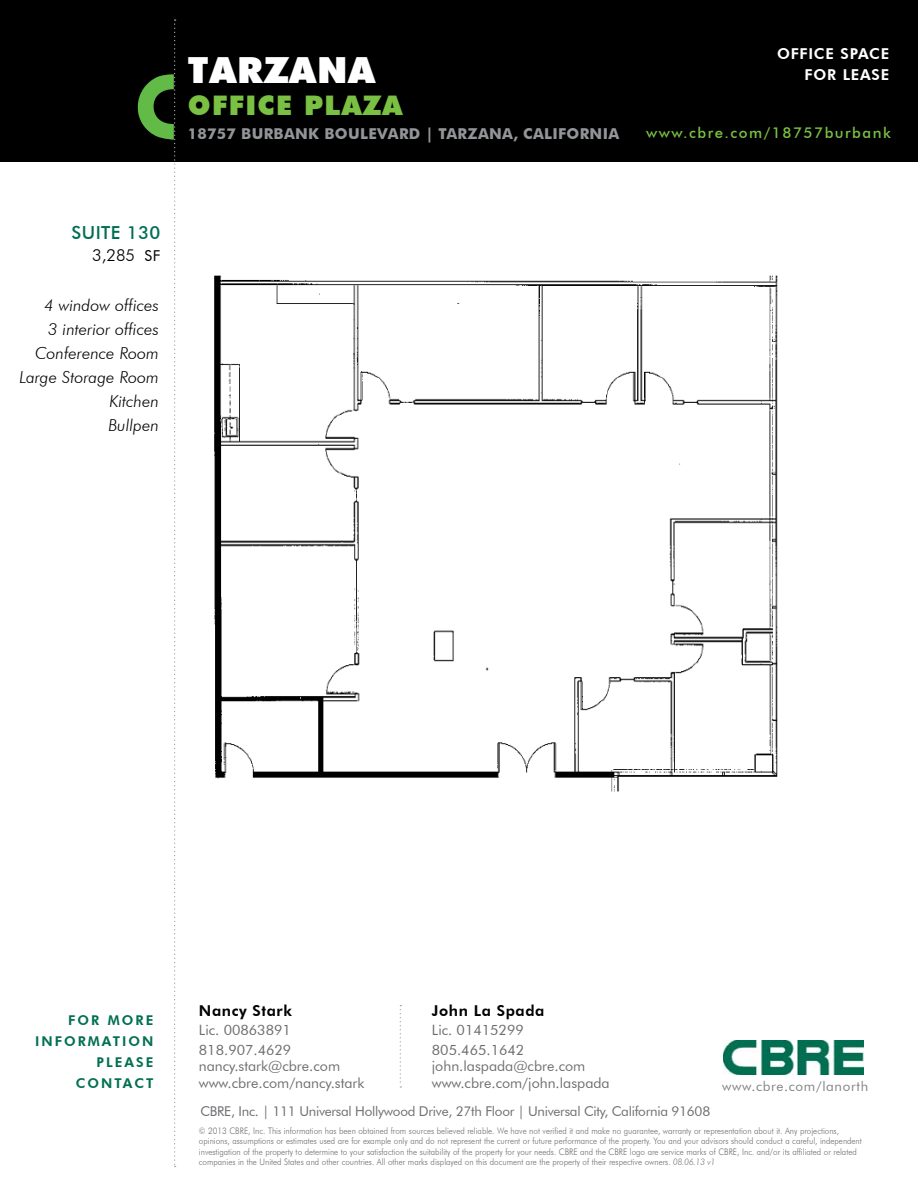
<style>
.page{position:relative;width:918px;height:1188px;background:#fff}
.page>*{position:absolute;margin:0;border:0;box-sizing:border-box;transform-origin:0 0}
.t1{font:900 36px "Futura BT";letter-spacing:.03em;color:#fff}
.t2{font:900 27px "Futura BT";letter-spacing:.05em;color:#7ac143}
.t3{font:500 18px "Futura BT";letter-spacing:.025em;color:#006f51}
.t4{font:italic 300 16.5px/24px "Futura BT";color:#000;text-align:right}
.t5{font:300 16.5px "Futura BT";color:#000}
.t6{font:700 15px "Futura BT";letter-spacing:.02em;color:#939598}
.t7{font:500 15px "Futura BT";letter-spacing:.1em;color:#7ac143}
.t8{font:800 15px "Futura BT";letter-spacing:.04em;color:#000}
.t9{font:800 15px "Futura BT";color:#fff}
.t10{font:14.25px/19.5px "Futura BT";color:#6d6e71}
.t11{font:13.5px "Futura BT";letter-spacing:-.02em;color:#6d6e71}
.t12{font:800 13.5px/21px "Futura BT";letter-spacing:.15em;color:#006f51;text-align:right}
.t13{font:13.5px "Futura BT";letter-spacing:.05em;color:#808285}
.t14{font:300 9px/10.5px "Futura BT";color:#6d6e71;scale:.9 1}
.s1{font-weight:400;font-size:15px}
.s2{font-style:italic}
</style>
<div class="page">
<svg style="left:400px;top:1005px;width:1px;height:83px"></svg>
<div style="left:0;top:0;width:918px;height:162px;background:#000"></div>
<svg style="left:138px;top:19px;width:38px;height:1148px"></svg>
<img style="left:724px;top:1040px;width:140px;height:35px">
<img style="left:214px;top:275px;width:564px;height:517px">
<h3 class="t9" style="left:777px;top:45px;width:23px">OFFICE</h3>
<h3 class="t9" style="left:841px;top:45px;width:20px">SPACE</h3>
<h3 class="t9" style="left:805px;top:66px;width:12px">FOR</h3>
<h3 class="t9" style="left:843px;top:66px;width:10px">LEASE</h3>
<h1 class="t1" style="left:188px;top:48px;width:189px">TARZANA</h1>
<h2 class="t2" style="left:188px;top:89px;width:216px">OFFICE PLAZA</h2>
<h3 class="t6" style="left:188px;top:125px;width:433px">18757 BURBANK BOULEVARD | TARZANA, CALIFORNIA</h3>
<h3 class="t7" style="left:646px;top:123px;width:246px">www.cbre.com/18757burbank</h3>
<h3 class="t3" style="left:72px;top:221px;width:90px">Suite 130</h3>
<h3 class="t5" style="left:92px;top:245px;width:70px">3,285 <span class="s1">SF</span></h3>
<h3 class="t4" style="left:20px;top:293px;width:141px">4 window offices<br>3 interior offices<br>Conference Room<br>Large Storage Room<br>Kitchen<br>Bullpen</h3>
<h3 class="t12" style="left:35px;top:1009px;width:120px">FOR MORE<br>INFORMATION<br>PLEASE<br>CONTACT</h3>
<h3 class="t8" style="left:199px;top:1001px;width:94px">NANCY STARK</h3>
<h3 class="t10" style="left:199px;top:1020px;width:94px">Lic. 00863891<br>818.907.4629</h3>
<h3 class="t10" style="left:199px;top:1058px;width:167px;line-height:16.5px">nancy.stark@cbre.com www.cbre.com/nancy.stark</h3>
<h3 class="t8" style="left:432px;top:1001px;width:114px">JOHN LA SPADA</h3>
<h3 class="t10" style="left:432px;top:1020px;width:94px">Lic. 01415299<br>805.465.1642</h3>
<h3 class="t10" style="left:432px;top:1058px;width:179px;line-height:16.5px">john.laspada@cbre.com www.cbre.com/john.laspada</h3>
<h3 class="t11" style="left:200px;top:1103px;width:511px">CBRE, Inc. | 111 Universal Hollywood Drive, 27th Floor | Universal City, California 91608</h3>
<h3 class="t13" style="left:722px;top:1078px;width:148px">www.cbre.com/lanorth</h3>
<p class="t14" style="left:199px;top:1125px;width:738px">© 2013 CBRE, Inc. This information has been obtained from sources believed reliable. We have not verified it and make no guarantee, warranty or representation about it. Any projections, opinions, assumptions or estimates used are for example only and do not represent the current or future performance of the property. You and your advisors should conduct a careful, independent investigation of the property to determine to your satisfaction the suitability of the property for your needs. CBRE and the CBRE logo are service marks of CBRE, Inc. and/or its affiliated or related companies in the United States and other countries. All other marks displayed on this document are the property of their respective owners. <span class="s2">08.06.13 v1</span></p>
</div>
